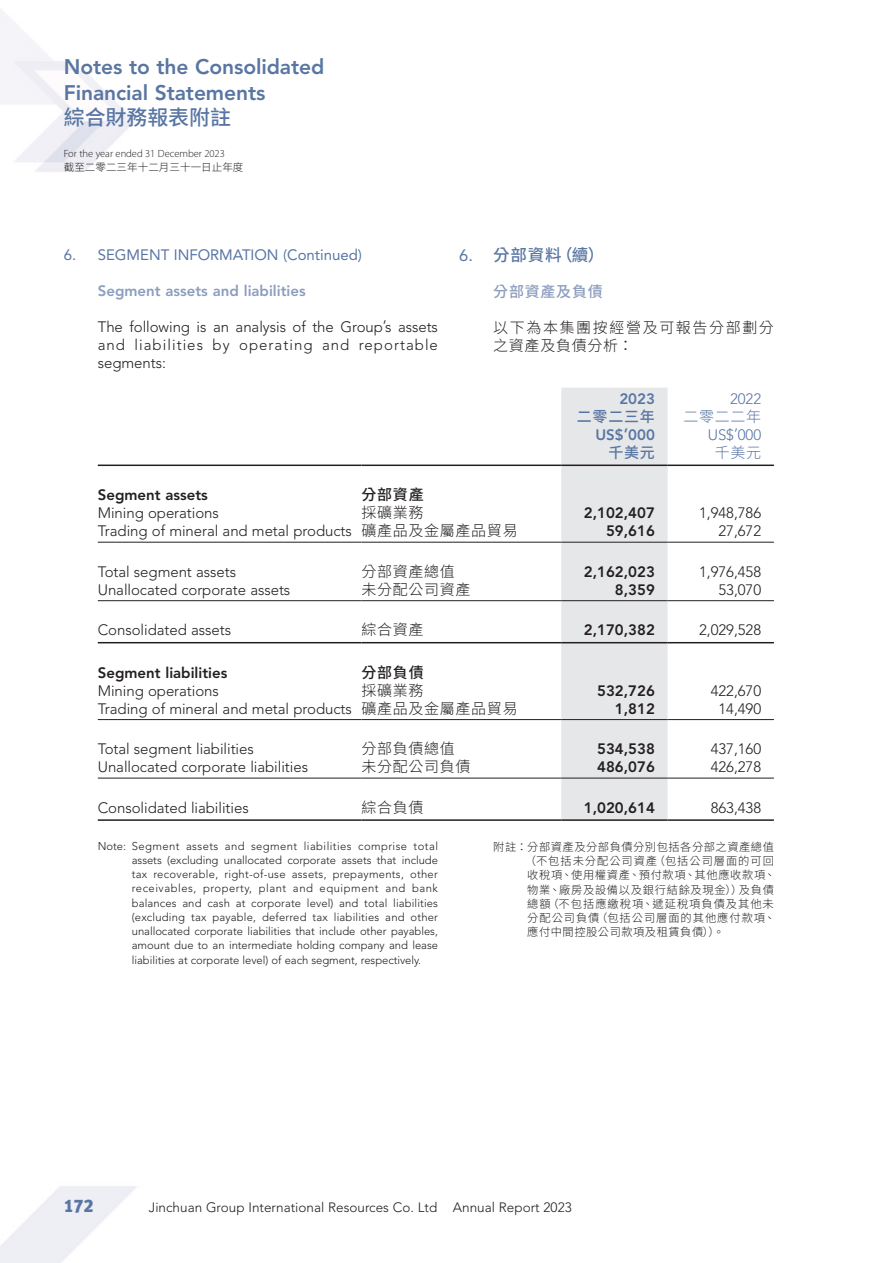
<style>
.page{position:relative;width:893px;height:1263px;background:#fff}
.page>*{position:absolute;margin:0;border:0;box-sizing:border-box;transform-origin:0 0}
.t1{font:800 21px/25.5px "Avenir LT Std";letter-spacing:-.005em;color:#5976a3}
.t2{font:500 21px "Source Han Sans TC";letter-spacing:-.005em;color:#5976a3}
.t3{font:18px "Meta Black Lf";color:#5976a3}
.C_Heading_1{font:500 16.5px "Source Han Sans TC";color:#5976a3}
.Body_Text{font:300 15px/18px "Avenir LT Std";letter-spacing:-.005em;color:#231f20;text-align:justify}
.Body_Text-2{font:800 15px "Avenir LT Std";color:#231f20}
.Body_Text-3{font:300 15px "Source Han Sans TC";letter-spacing:.045em;color:#231f20}
.Heading_1{font:15px "Avenir LT Std";color:#5976a3}
.Heading_2{font:800 15px "Avenir LT Std";color:#8c9dbe}
.C_Body_Text{font:300 15px/18px "Source Han Sans TC";letter-spacing:.105em;color:#231f20}
.Body_Text-4{font:800 15px "Avenir LT Std";color:#5976a3}
.Body_Text-5{font:300 15px "Avenir LT Std";letter-spacing:-.005em;color:#5976a3}
.Body_Text-6{font:500 15px "Source Han Sans TC";letter-spacing:.05em;color:#5976a3}
.Body_Text-7{font:300 15px "Source Han Sans TC";letter-spacing:.045em;color:#5976a3}
.Body_Text-8{font:500 15px "Source Han Sans TC";letter-spacing:.05em;color:#231f20}
.C_Heading_2{font:500 15px "Source Han Sans TC";letter-spacing:.05em;color:#8c9dbe}
.t4{font:300 13.5px "Avenir LT Std";color:#231f20}
.Notes{font:300 11.25px/14.2px "Avenir LT Std";letter-spacing:-.005em;color:#231f20;text-align:justify}
.C_Notes{font:300 11.25px/14.2px "Source Han Sans TC";letter-spacing:.06em;color:#231f20}
.t5{font:300 10.5px "Myriad Pro";letter-spacing:-.005em;color:#231f20}
.t6{font:300 10.5px "Source Han Sans TC";letter-spacing:.005em;color:#231f20}
.s1{font-family:"Avenir LT Std";font-weight:400}
</style>
<div class="page">
<div style="left:561px;top:388px;width:107px;height:431px;background:#e6e7e9"></div>
<hr style="left:98px;top:464px;width:263px;height:2px;background:#231f20">
<hr style="left:361px;top:464px;width:200px;height:2px;background:#231f20">
<hr style="left:561px;top:464px;width:107px;height:2px;background:#231f20">
<hr style="left:668px;top:464px;width:106px;height:2px;background:#231f20">
<hr style="left:98px;top:542px;width:263px;height:1px;background:#231f20">
<hr style="left:361px;top:542px;width:200px;height:1px;background:#231f20">
<hr style="left:561px;top:542px;width:107px;height:1px;background:#231f20">
<hr style="left:668px;top:542px;width:106px;height:1px;background:#231f20">
<hr style="left:98px;top:600px;width:263px;height:1px;background:#231f20">
<hr style="left:361px;top:600px;width:200px;height:1px;background:#231f20">
<hr style="left:561px;top:600px;width:107px;height:1px;background:#231f20">
<hr style="left:668px;top:600px;width:106px;height:1px;background:#231f20">
<hr style="left:98px;top:642px;width:263px;height:1px;background:#231f20">
<hr style="left:361px;top:642px;width:200px;height:1px;background:#231f20">
<hr style="left:561px;top:642px;width:107px;height:1px;background:#231f20">
<hr style="left:668px;top:642px;width:106px;height:1px;background:#231f20">
<hr style="left:98px;top:719px;width:263px;height:1px;background:#231f20">
<hr style="left:361px;top:719px;width:200px;height:1px;background:#231f20">
<hr style="left:561px;top:719px;width:107px;height:1px;background:#231f20">
<hr style="left:668px;top:719px;width:106px;height:1px;background:#231f20">
<hr style="left:98px;top:778px;width:263px;height:1px;background:#231f20">
<hr style="left:361px;top:778px;width:200px;height:1px;background:#231f20">
<hr style="left:561px;top:778px;width:107px;height:1px;background:#231f20">
<hr style="left:668px;top:778px;width:106px;height:1px;background:#231f20">
<hr style="left:98px;top:819px;width:263px;height:2px;background:#231f20">
<hr style="left:361px;top:819px;width:200px;height:2px;background:#231f20">
<hr style="left:561px;top:819px;width:107px;height:2px;background:#231f20">
<hr style="left:668px;top:819px;width:106px;height:2px;background:#231f20">
<h1 class="t1" style="left:64px;top:54px;width:262px">Notes to the Consolidated<br>Financial Statements</h1>
<h1 class="t2" style="left:64px;top:105px;width:169px">綜合財務報表附註</h1>
<p class="t5" style="left:64px;top:148px;width:163px">For the year ended 31 December 2023</p>
<p class="t6" style="left:64px;top:161px;width:181px">截至二零二三年十二月三十一日止年度</p>
<p class="Heading_1" style="left:64px;top:246px;width:300px">6. SEGMENT INFORMATION (Continued)</p>
<p class="Heading_2" style="left:98px;top:282px;width:209px">Segment assets and liabilities</p>
<p class="Body_Text" style="left:98px;top:318px;width:342px">The following is an analysis of the Group’s assets and liabilities by operating and reportable segments:</p>
<p class="C_Heading_1" style="left:459px;top:246px;width:147px"><span class="s1">6.</span> 分部資料（續）</p>
<p class="C_Heading_2" style="left:493px;top:283px;width:111px">分部資產及負債</p>
<p class="C_Body_Text" style="left:493px;top:319px;width:282px">以下為本集團按經營及可報告分部劃分之資產及負債分析：</p>
<p class="Body_Text-4" style="left:619px;top:390px;width:37px">2023</p>
<p class="Body_Text-5" style="left:730px;top:390px;width:33px">2022</p>
<p class="Body_Text-6" style="left:577px;top:408px;width:79px">二零二三年</p>
<p class="Body_Text-7" style="left:683px;top:408px;width:79px">二零二二年</p>
<p class="Body_Text-4" style="left:595px;top:426px;width:61px">US$’000</p>
<p class="Body_Text-5" style="left:708px;top:426px;width:55px">US$’000</p>
<p class="Body_Text-6" style="left:608px;top:444px;width:48px">千美元</p>
<p class="Body_Text-7" style="left:715px;top:444px;width:48px">千美元</p>
<p class="Body_Text-2" style="left:98px;top:486px;width:112px">Segment assets</p>
<p class="Body_Text-8" style="left:361px;top:486px;width:64px">分部資產</p>
<p class="Body_Text" style="left:98px;top:504px;width:123px">Mining operations</p>
<p class="Body_Text-3" style="left:361px;top:504px;width:64px">採礦業務</p>
<p class="Body_Text-2" style="left:584px;top:504px;width:73px">2,102,407</p>
<p class="Body_Text" style="left:699px;top:504px;width:63px">1,948,786</p>
<p class="Body_Text" style="left:98px;top:522px;width:256px">Trading of mineral and metal products</p>
<p class="Body_Text-3" style="left:361px;top:522px;width:158px">礦產品及金屬產品貿易</p>
<p class="Body_Text-2" style="left:606px;top:522px;width:50px">59,616</p>
<p class="Body_Text" style="left:719px;top:522px;width:44px">27,672</p>
<p class="Body_Text" style="left:98px;top:563px;width:140px">Total segment assets</p>
<p class="Body_Text-3" style="left:361px;top:563px;width:95px">分部資產總值</p>
<p class="Body_Text-2" style="left:584px;top:563px;width:73px">2,162,023</p>
<p class="Body_Text" style="left:699px;top:563px;width:63px">1,976,458</p>
<p class="Body_Text" style="left:98px;top:581px;width:194px">Unallocated corporate assets</p>
<p class="Body_Text-3" style="left:361px;top:581px;width:111px">未分配公司資產</p>
<p class="Body_Text-2" style="left:615px;top:581px;width:41px">8,359</p>
<p class="Body_Text" style="left:719px;top:581px;width:44px">53,070</p>
<p class="Body_Text" style="left:98px;top:621px;width:135px">Consolidated assets</p>
<p class="Body_Text-3" style="left:361px;top:621px;width:64px">綜合資產</p>
<p class="Body_Text-2" style="left:584px;top:621px;width:73px">2,170,382</p>
<p class="Body_Text" style="left:699px;top:621px;width:63px">2,029,528</p>
<p class="Body_Text-2" style="left:98px;top:663px;width:131px">Segment liabilities</p>
<p class="Body_Text-8" style="left:361px;top:664px;width:64px">分部負債</p>
<p class="Body_Text" style="left:98px;top:681px;width:123px">Mining operations</p>
<p class="Body_Text-3" style="left:361px;top:682px;width:64px">採礦業務</p>
<p class="Body_Text-2" style="left:597px;top:681px;width:59px">532,726</p>
<p class="Body_Text" style="left:711px;top:681px;width:52px">422,670</p>
<p class="Body_Text" style="left:98px;top:699px;width:256px">Trading of mineral and metal products</p>
<p class="Body_Text-3" style="left:361px;top:700px;width:158px">礦產品及金屬產品貿易</p>
<p class="Body_Text-2" style="left:615px;top:699px;width:41px">1,812</p>
<p class="Body_Text" style="left:719px;top:699px;width:44px">14,490</p>
<p class="Body_Text" style="left:98px;top:740px;width:158px">Total segment liabilities</p>
<p class="Body_Text-3" style="left:361px;top:740px;width:95px">分部負債總值</p>
<p class="Body_Text-2" style="left:597px;top:740px;width:59px">534,538</p>
<p class="Body_Text" style="left:711px;top:740px;width:52px">437,160</p>
<p class="Body_Text" style="left:98px;top:758px;width:212px">Unallocated corporate liabilities</p>
<p class="Body_Text-3" style="left:361px;top:758px;width:111px">未分配公司負債</p>
<p class="Body_Text-2" style="left:597px;top:758px;width:59px">486,076</p>
<p class="Body_Text" style="left:711px;top:758px;width:52px">426,278</p>
<p class="Body_Text" style="left:98px;top:798px;width:152px">Consolidated liabilities</p>
<p class="Body_Text-3" style="left:361px;top:799px;width:64px">綜合負債</p>
<p class="Body_Text-2" style="left:584px;top:798px;width:73px">1,020,614</p>
<p class="Body_Text" style="left:711px;top:798px;width:52px">863,438</p>
<p class="Notes" style="left:132px;top:838px;width:308px;text-indent:-34px">Note: Segment assets and segment liabilities comprise total assets (excluding unallocated corporate assets that include tax recoverable, right-of-use assets, prepayments, other receivables, property, plant and equipment and bank balances and cash at corporate level) and total liabilities (excluding tax payable, deferred tax liabilities and other unallocated corporate liabilities that include other payables, amount due to an intermediate holding company and lease liabilities at corporate level) of each segment, respectively.</p>
<p class="C_Notes" style="left:525px;top:840px;width:252px;text-indent:-32px">附註：分部資產及分部負債分別包括各分部之資產總值（不包括未分配公司資產（包括公司層面的可回收稅項、使用權資產、預付款項、其他應收款項、物業、廠房及設備以及銀行結餘及現金））及負債總額（不包括應繳稅項、遞延稅項負債及其他未分配公司負債（包括公司層面的其他應付款項、應付中間控股公司款項及租賃負債））。</p>
<h2 class="t3" style="left:64px;top:1195px;width:31px">172</h2>
<p class="t4" style="left:149px;top:1199px;width:424px">Jinchuan Group International Resources Co. Ltd Annual Report 2023</p>
</div>
